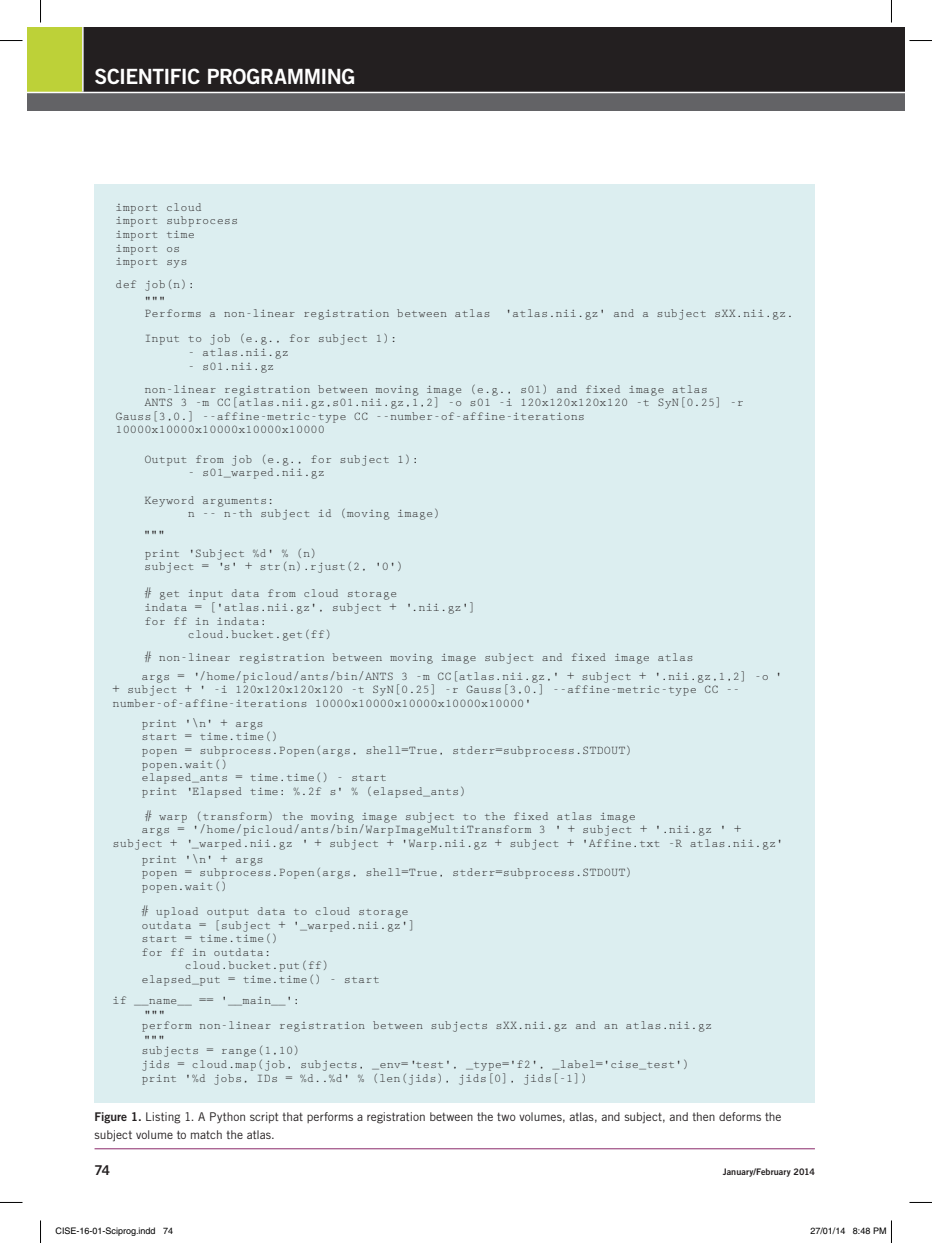
<style>
.page{position:relative;width:932px;height:1243px;background:#fff}
.page>*{position:absolute;margin:0;border:0;box-sizing:border-box;transform-origin:0 0}
.t1{font:21px "Trade Gothic LT Std Bd 2";letter-spacing:-.025em;color:#fff}
.t2{font:13.5px "Trade Gothic LT Std Bd 2";color:#231f20}
.t3{font:12px/13.6px "Prestige Elite Std";color:#231f20}
.t4{font:12px/18px "Trade Gothic LT Std";color:#231f20}
.t5{font:9px "Helvetica";color:#000}
.t6{font:9px "Trade Gothic LT Std Bd 2";letter-spacing:.01em;color:#231f20}
.s1{font-family:"Trade Gothic LT Std Bd 2"}
</style>
<div class="page">
<div style="left:27px;top:27px;width:56px;height:65px;background:#bdd138"></div>
<div style="left:82px;top:27px;width:823px;height:65px;background:#231f20"></div>
<div style="left:27px;top:93px;width:878px;height:18px;background:#636366"></div>
<div style="left:95px;top:185px;width:720px;height:917px;background:#dceef0"></div>
<hr style="left:95px;top:1148px;width:720px;height:1px;background:#8b296a">
<hr style="left:82px;top:27px;width:2px;height:65px;background:#fff">
<svg style="left:0;top:40px;width:22px;height:1px"></svg>
<svg style="left:909px;top:40px;width:23px;height:1px"></svg>
<svg style="left:40px;top:0;width:1px;height:23px"></svg>
<svg style="left:40px;top:1220px;width:1px;height:22px"></svg>
<svg style="left:891px;top:0;width:1px;height:23px"></svg>
<svg style="left:891px;top:1220px;width:1px;height:22px"></svg>
<h1 class="t1" style="left:95px;top:63px;width:262px">SCIENTIFIC PROGRAMMING</h1>
<p class="t3" style="left:115px;top:200px;width:124px">import cloud import subprocess import time import os<br>import sys</p>
<p class="t3" style="left:115px;top:278px;width:81px">def job(n):</p>
<p class="t3" style="left:144px;top:301px;width:650px;line-height:25px">Performs a non-linear registration between atlas 'atlas.nii.gz' and a subject sXX.nii.gz.<br>Input to job (e.g., for subject 1):</p>
<p class="t3" style="left:188px;top:346px;width:103px">- atlas.nii.gz</p>
<p class="t3" style="left:144px;top:355px;width:565px;line-height:23px;text-indent:43px">- s01.nii.gz<br>non-linear registration between moving image (e.g., s01) and fixed image atlas</p>
<p class="t3" style="left:115px;top:396px;width:630px;text-indent:29px">ANTS 3 -m CC[atlas.nii.gz,s01.nii.gz,1,2] -o s01 -i 120x120x120x120 -t SyN[0.25] -r<br>Gauss[3,0.] --affine-metric-type CC --number-of-affine-iterations<br>10000x10000x10000x10000x10000</p>
<p class="t3" style="left:144px;top:452px;width:276px">Output from job (e.g., for subject 1):</p>
<p class="t3" style="left:188px;top:466px;width:139px">- s01_warped.nii.gz</p>
<p class="t3" style="left:188px;top:493px;width:254px;text-indent:-43px">Keyword arguments:<br>n -- n-th subject id (moving image)</p>
<p class="t3" style="left:144px;top:546px;width:261px">print Subject %d' % (n)<br>subject = s' + str(n).rjust(2, '0')</p>
<p class="t3" style="left:144px;top:587px;width:254px"># get input data from cloud storage</p>
<p class="t3" style="left:144px;top:600px;width:333px">indata = ['atlas.nii.gz', subject + .nii.gz']</p>
<p class="t3" style="left:144px;top:614px;width:124px">for ff in indata:</p>
<p class="t3" style="left:188px;top:628px;width:146px">cloud.bucket.get(ff)</p>
<p class="t3" style="left:141px;top:648px;width:642px;line-height:18.5px"># non-linear registration between moving image subject and fixed image atlas<br>args = /home/picloud/ants/bin/ANTS 3 -m CC[atlas.nii.gz,' + subject + .nii.gz,1,2] -o '</p>
<p class="t3" style="left:113px;top:683px;width:629px">+ subject + ' -i 120x120x120x120 -t SyN[0.25] -r Gauss[3,0.] --affine-metric-type CC -- number-of-affine-iterations 10000x10000x10000x10000x10000'</p>
<p class="t3" style="left:141px;top:716px;width:493px">print '\n' + args<br>start = time.time()<br>popen = subprocess.Popen(args, shell=True, stderr=subprocess.STDOUT) popen.wait()<br>elapsed_ants = time.time() - start<br>print Elapsed time: %.2f s' % (elapsed_ants)</p>
<p class="t3" style="left:141px;top:809px;width:496px"># warp (transform) the moving image subject to the fixed atlas image args = '/home/picloud/ants/bin/WarpImageMultiTransform 3</p>
<p class="t3" style="left:568px;top:823px;width:175px">+ subject + '.nii.gz ' +</p>
<p class="t3" style="left:113px;top:836px;width:182px">subject + _warped.nii.gz</p>
<p class="t3" style="left:314px;top:836px;width:470px">+ subject + 'Warp.nii.gz + subject + Affine.txt -R atlas.nii.gz'</p>
<p class="t3" style="left:141px;top:852px;width:493px">print '\n' + args<br>popen = subprocess.Popen(args, shell=True, stderr=subprocess.STDOUT) popen.wait()</p>
<p class="t3" style="left:141px;top:904px;width:269px"># upload output data to cloud storage</p>
<p class="t3" style="left:141px;top:918px;width:275px">outdata = [subject + '_warped.nii.gz']</p>
<p class="t3" style="left:141px;top:931px;width:139px">start = time.time()</p>
<p class="t3" style="left:141px;top:945px;width:131px">for ff in outdata:</p>
<p class="t3" style="left:185px;top:959px;width:146px">cloud.bucket.put(ff)</p>
<p class="t3" style="left:141px;top:972px;width:240px">elapsed_put = time.time() - start</p>
<p class="t3" style="left:141px;top:988px;width:572px;line-height:25px;text-indent:-29px">if __name__ == '__main__':<br>perform non-linear registration between subjects sXX.nii.gz and an atlas.nii.gz subjects = range(1,10)</p>
<p class="t3" style="left:141px;top:1057px;width:549px">jids = cloud.map(job, subjects, _env= test', _type='f2', _label='cise_test') print '%d jobs, IDs = %d..%d' % (len(jids), jids[0], jids[-1])</p>
<p class="t4" style="left:95px;top:1107px;width:688px"><span class="s1">Figure 1.</span> Listing 1. A Python script that performs a registration between the two volumes, atlas, and subject, and then deforms the subject volume to match the atlas.</p>
<p class="t2" style="left:95px;top:1161px;width:17px">74</p>
<p class="t6" style="left:722px;top:1166px;width:94px">January/February 2014</p>
<p class="t5" style="left:56px;top:1225px;width:119px">CISE-16-01-Sciprog.indd 74</p>
<p class="t5" style="left:810px;top:1225px;width:78px">27/01/14 8:48 PM</p>
</div>
